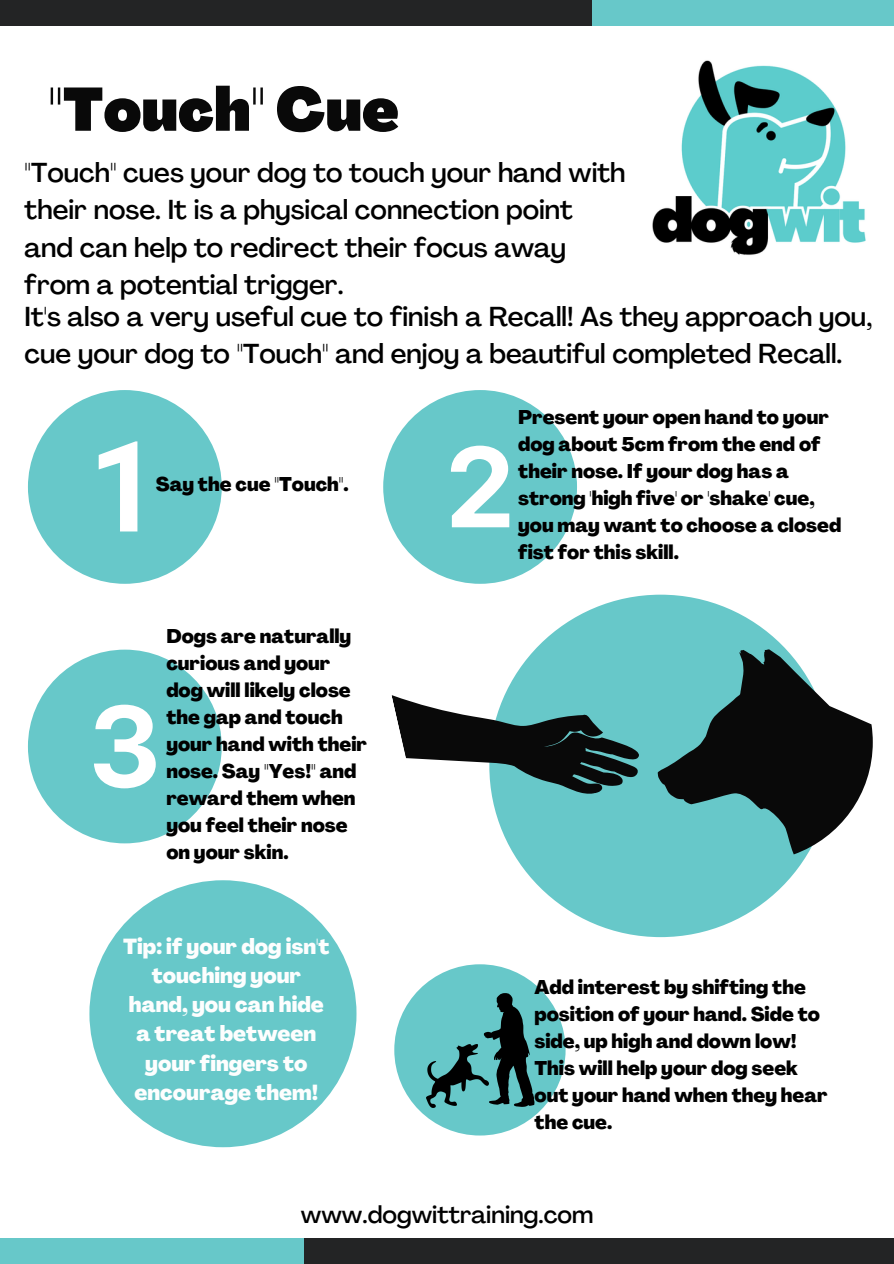
<style>
.page{position:relative;width:894px;height:1264px;background:#fff}
.page>*{position:absolute;margin:0;border:0;box-sizing:border-box;transform-origin:0 0}
.t1{font:900 60px "Agrandir";color:#090909}
.t2{font:500 27px/37.2px "Agrandir";color:#000}
.t3{font:500 24px "Agrandir";color:#000}
.t4{font:800 21.45px/29.2px "Agrandir";color:#fdfefe;text-align:center}
.t5{font:800 19.5px/27px "Agrandir";color:#000}
</style>
<div class="page">
<div style="left:0;top:0;width:592px;height:26px;background:#232425"></div>
<div style="left:304px;top:1238px;width:589px;height:25px;background:#232425"></div>
<div style="left:592px;top:0;width:301px;height:26px;background:#67c8c9"></div>
<div style="left:0;top:1238px;width:304px;height:25px;background:#67c8c9"></div>
<img style="left:652px;top:60px;width:214px;height:195px">
<div style="left:89px;top:880px;width:267px;height:267px;background:#67c8c9;border-radius:50%"></div>
<div style="left:394px;top:964px;width:171px;height:171px;background:#67c8c9;border-radius:50%"></div>
<svg style="left:483px;top:993px;width:51px;height:113px"></svg>
<img style="left:427px;top:1044px;width:61px;height:63px">
<div style="left:489px;top:594px;width:342px;height:343px;background:#67c8c9;border-radius:50%"></div>
<svg style="left:391px;top:645px;width:248px;height:187px"></svg>
<svg style="left:657px;top:647px;width:215px;height:207px"></svg>
<svg style="left:28px;top:390px;width:194px;height:194px"></svg>
<svg style="left:383px;top:390px;width:194px;height:194px"></svg>
<svg style="left:28px;top:649px;width:194px;height:194px"></svg>
<p class="t1" style="left:48px;top:86px;width:352px">"Touch" Cue</p>
<p class="t2" style="left:25px;top:157px;width:602px">"Touch" cues your dog to touch your hand with their nose. It is a physical connection point and can help to redirect their focus away from a potential trigger.</p>
<p class="t2" style="left:25px;top:300px;width:849px">It's also a very useful cue to finish a Recall! As they approach you, cue your dog to "Touch" and enjoy a beautiful completed Recall.</p>
<p class="t5" style="left:156px;top:473px;width:194px">Say the cue "Touch".</p>
<p class="t5" style="left:166px;top:624px;width:202px">Dogs are naturally curious and your dog will likely close the gap and touch your hand with their nose. Say "Yes!" and reward them when you feel their nose on your skin.</p>
<p class="t4" style="left:123px;top:933px;width:208px">Tip: if your dog isn't touching your hand, you can hide a treat between your fingers to encourage them!</p>
<p class="t5" style="left:518px;top:405px;width:324px">Present your open hand to your dog about 5cm from the end of their nose. If your dog has a strong 'high five' or 'shake' cue, you may want to choose a closed fist for this skill.</p>
<p class="t5" style="left:534px;top:975px;width:294px">Add interest by shifting the position of your hand. Side to side, up high and down low!<br>This will help your dog seek out your hand when they hear the cue.</p>
<p class="t3" style="left:301px;top:1204px;width:294px">www.dogwittraining.com</p>
</div>
